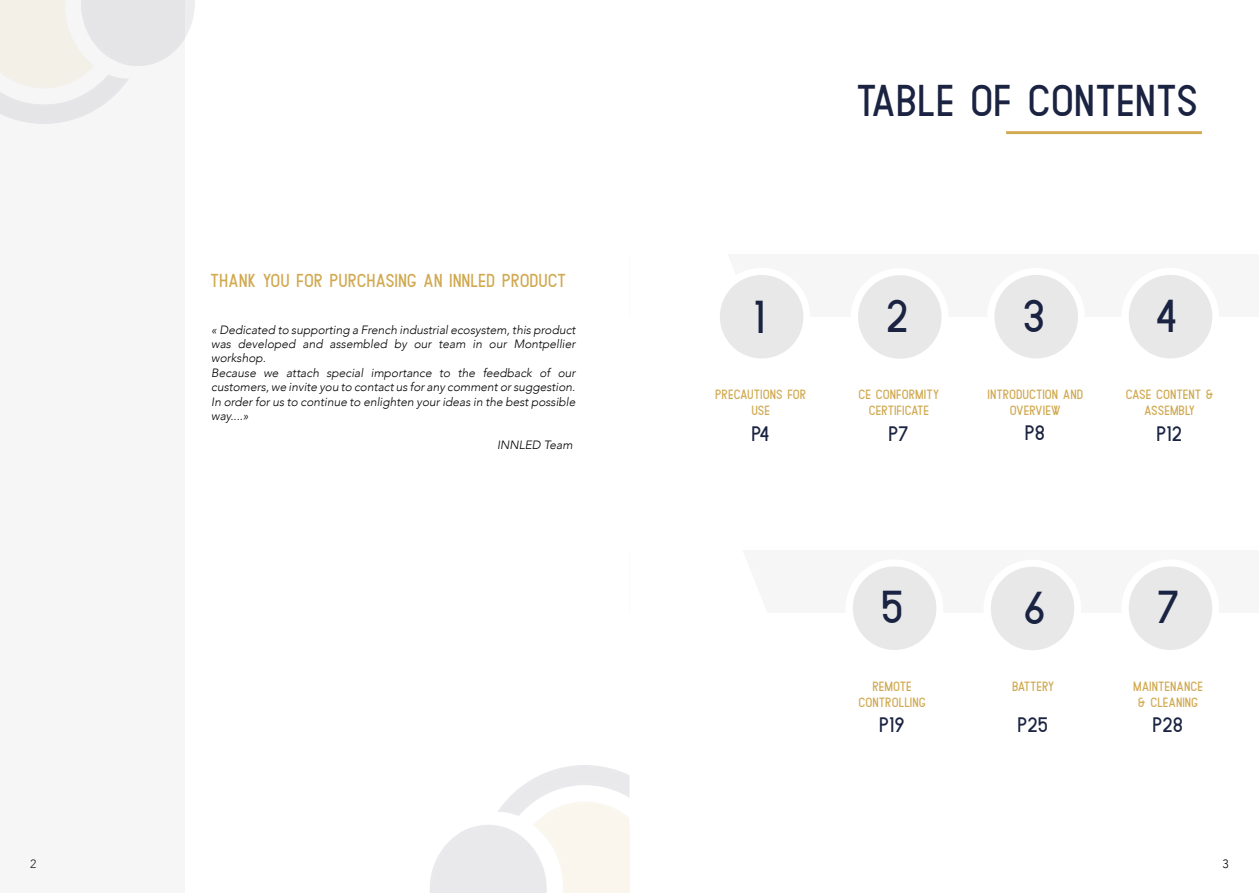
<style>
.page{position:relative;width:1259px;height:893px;background:#fff}
.page>*{position:absolute;margin:0;border:0;box-sizing:border-box;transform-origin:0 0}
.t1{font:46.2px "Bledug";color:#1a2341}
.t2{font:44.55px "Bledug";color:#1a2341}
.t3{font:21px "Bledug";color:#1a2341}
.t4{font:18.75px "Bledug";color:#d0a950}
.t5{font:13.5px/16.2px "Bledug";color:#d0a950;text-align:center}
.t6{font:13.5px "Bledug";letter-spacing:-.02em;color:#d0a950}
.t7{font:italic 300 12px/14.4px "Avenir";color:#000}
.t8{font:300 12px "Avenir";color:#000}
</style>
<div class="page">
<div style="left:0;top:0;width:184px;height:893px;background:linear-gradient(to bottom,#f3f2f1,#f8f8f8)"></div>
<div style="left:629px;top:550px;width:630px;height:63px;background:#f6f6f6"></div>
<div style="left:629px;top:254px;width:630px;height:63px;background:#f6f6f6"></div>
<div style="left:987px;top:268px;width:98px;height:98px;background:#fff;border-radius:50%"></div>
<div style="left:994px;top:275px;width:84px;height:83px;background:#e8e8e8;border-radius:50%"></div>
<div style="left:851px;top:268px;width:97px;height:98px;background:#fff;border-radius:50%"></div>
<div style="left:858px;top:275px;width:83px;height:84px;background:#e8e8e8;border-radius:50%"></div>
<div style="left:712px;top:268px;width:98px;height:98px;background:#fff;border-radius:50%"></div>
<div style="left:720px;top:275px;width:83px;height:83px;background:#e8e8e8;border-radius:50%"></div>
<hr style="left:1006px;top:131px;width:196px;height:3px;background:#d0a950">
<div style="left:1121px;top:559px;width:98px;height:98px;background:#fff;border-radius:50%"></div>
<div style="left:1128px;top:566px;width:84px;height:84px;background:#e8e8e8;border-radius:50%"></div>
<div style="left:983px;top:560px;width:98px;height:97px;background:#fff;border-radius:50%"></div>
<div style="left:990px;top:567px;width:84px;height:83px;background:#e8e8e8;border-radius:50%"></div>
<div style="left:845px;top:559px;width:98px;height:98px;background:#fff;border-radius:50%"></div>
<div style="left:853px;top:566px;width:83px;height:84px;background:#e8e8e8;border-radius:50%"></div>
<div style="left:1121px;top:268px;width:98px;height:98px;background:#fff;border-radius:50%"></div>
<div style="left:1128px;top:275px;width:84px;height:83px;background:#e8e8e8;border-radius:50%"></div>
<h3 class="t4" style="left:211px;top:270px;width:357px">THANK YOU FOR PURCHASING AN INNLED PRODUCT</h3>
<p class="t7" style="left:211px;top:322px;width:366px">« Dedicated to supporting a French industrial ecosystem, this product was developed and assembled by our team in our Montpellier workshop.<br>Because we attach special importance to the feedback of our customers, we invite you to contact us for any comment or suggestion.<br>In order for us to continue to enlighten your ideas in the best possible way....»</p>
<p class="t7" style="left:497px;top:437px;width:77px">INNLED Team</p>
<h2 class="t2" style="left:858px;top:75px;width:344px">TABLE OF CONTENTS</h2>
<h1 class="t1" style="left:755px;top:290px;width:13px">1</h1>
<h1 class="t1" style="left:888px;top:290px;width:24px">2</h1>
<h1 class="t1" style="left:1024px;top:290px;width:24px">3</h1>
<p class="t5" style="left:716px;top:386px;width:93px">PRECAUTIONS FOR<br>USE</p>
<h3 class="t3" style="left:752px;top:421px;width:20px">P4</h3>
<p class="t5" style="left:859px;top:386px;width:82px">CE CONFORMITY<br>CERTIFICATE</p>
<h3 class="t3" style="left:889px;top:421px;width:22px">P7</h3>
<p class="t5" style="left:988px;top:385px;width:97px">INTRODUCTION AND<br>OVERVIEW</p>
<h3 class="t3" style="left:1026px;top:421px;width:22px">P8</h3>
<h1 class="t1" style="left:1157px;top:290px;width:24px">4</h1>
<p class="t5" style="left:1126px;top:386px;width:89px">CASE CONTENT &amp;<br>ASSEMBLY</p>
<h3 class="t3" style="left:1157px;top:421px;width:27px">P12</h3>
<h1 class="t1" style="left:883px;top:580px;width:24px">5</h1>
<h1 class="t1" style="left:1025px;top:581px;width:24px">6</h1>
<h1 class="t1" style="left:1158px;top:580px;width:25px">7</h1>
<p class="t5" style="left:859px;top:677px;width:69px">REMOTE<br>CONTROLLING</p>
<h3 class="t3" style="left:880px;top:713px;width:27px">P19</h3>
<p class="t6" style="left:1012px;top:678px;width:44px">BATTERY</p>
<h3 class="t3" style="left:1018px;top:713px;width:32px">P25</h3>
<p class="t5" style="left:1133px;top:677px;width:71px">MAINTENANCE &amp; CLEANING</p>
<h3 class="t3" style="left:1153px;top:713px;width:32px">P28</h3>
<p class="t8" style="left:30px;top:857px;width:8px">2</p>
<p class="t8" style="left:1222px;top:857px;width:8px">3</p>
</div>
